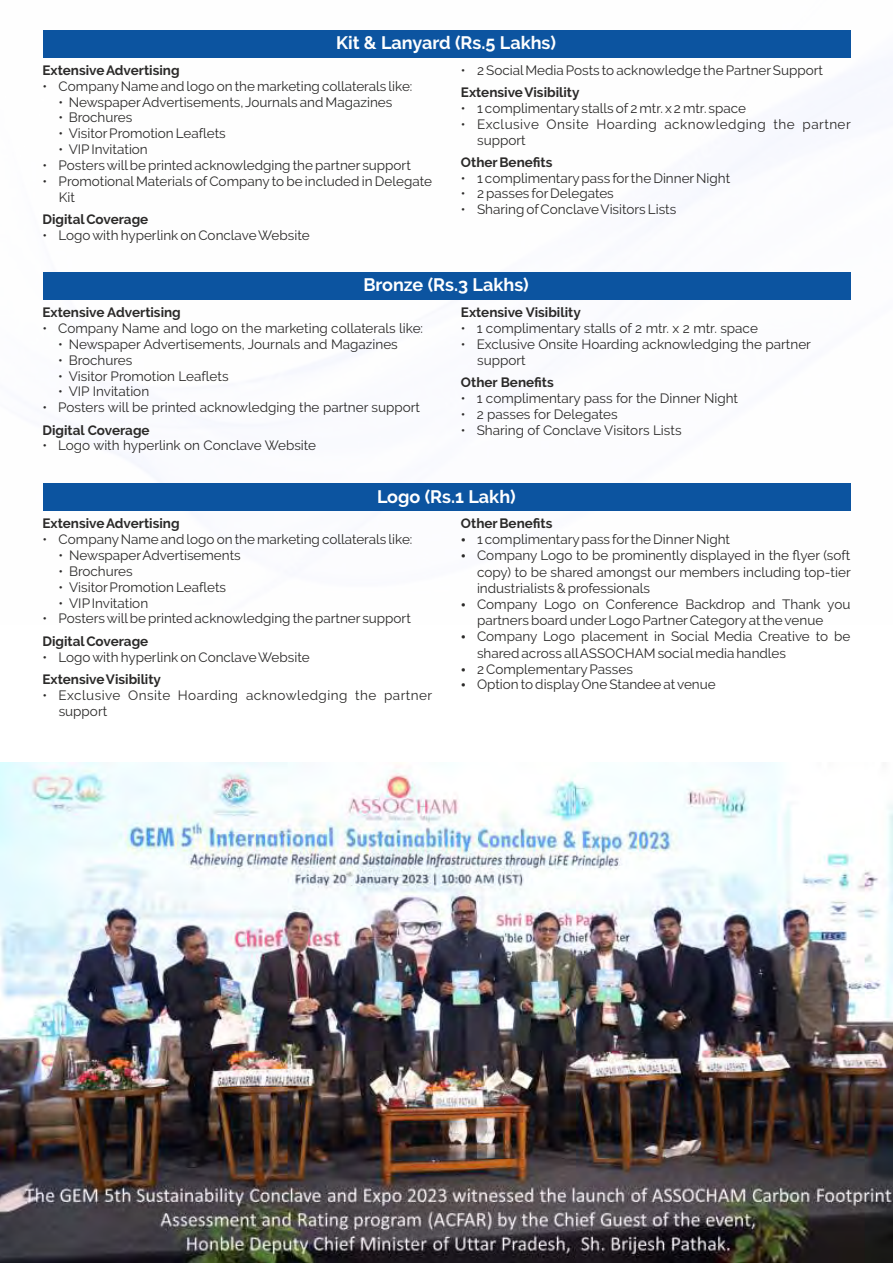
<style>
.page{position:relative;width:893px;height:1263px;background:#fff}
.page>*{position:absolute;margin:0;border:0;box-sizing:border-box;transform-origin:0 0}
.t1{font:700 18px "Raleway";color:#fff}
.t2{font:700 18px "Raleway";color:#fefefe}
.t3{font:13.5px/16.2px "Raleway";color:#2b2a29}
.t4{font:700 13.5px "Raleway";color:#2b2a29}
.t5{font:13.5px/15.9px "Raleway";letter-spacing:.035em;color:#2b2a29}
</style>
<div class="page">
<img style="left:0;top:762px;width:893px;height:501px">
<div style="left:43px;top:30px;width:807px;height:28px;background:#0c54a0"></div>
<div style="left:43px;top:272px;width:807px;height:28px;background:#0c54a0"></div>
<div style="left:43px;top:483px;width:807px;height:28px;background:#0c54a0"></div>
<h1 class="t2" style="left:336px;top:32px;width:222px">Kit &amp; Lanyard (Rs.5 Lakhs)</h1>
<p class="t4" style="left:43px;top:62px;width:139px">Extensive Advertising</p>
<p class="t3" style="left:43px;top:78px;width:371px">• Company Name and logo on the marketing collaterals like:</p>
<p class="t3" style="left:59px;top:94px;width:335px">• Newspaper Advertisements, Journals and Magazines</p>
<p class="t3" style="left:59px;top:109px;width:75px">• Brochures</p>
<p class="t3" style="left:59px;top:125px;width:169px">• Visitor Promotion Leaf ets</p>
<p class="t3" style="left:203px;top:125px;width:5px">l</p>
<p class="t3" style="left:59px;top:141px;width:91px">• Invitation</p>
<p class="t3" style="left:69px;top:141px;width:22px">VIP</p>
<p class="t3" style="left:43px;top:157px;width:370px">• Posters will be printed acknowledging the partner support</p>
<p class="t3" style="left:59px;top:173px;width:375px;text-indent:-16px">• Promotional Materials of Company to be included in Delegate<br>Kit</p>
<p class="t4" style="left:43px;top:211px;width:107px">Digital Coverage</p>
<p class="t3" style="left:43px;top:227px;width:269px">• Logo with hyperlink on Conclave Website</p>
<p class="t3" style="left:461px;top:62px;width:364px">• 2 Social Media Posts to acknowledge the Partner Support</p>
<p class="t4" style="left:461px;top:84px;width:120px">Extensive Visibility</p>
<p class="t3" style="left:461px;top:100px;width:287px">• 1 complimentary stalls of mtr. x 2 mtr. space</p>
<p class="t3" style="left:630px;top:100px;width:9px">2</p>
<p class="t5" style="left:477px;top:116px;width:375px;text-indent:-16px">• Exclusive Onsite Hoarding acknowledging the partner support</p>
<p class="t4" style="left:461px;top:154px;width:93px">Other Benefits</p>
<p class="t3" style="left:461px;top:170px;width:271px">• 1 complimentary pass for the Dinner Night</p>
<p class="t3" style="left:461px;top:186px;width:154px">• 2 passes for Delegates</p>
<p class="t3" style="left:461px;top:201px;width:217px">• Sharing of Conclave Visitors Lists</p>
<h1 class="t1" style="left:363px;top:274px;width:167px">Bronze (Rs.3 Lakhs)</h1>
<p class="t4" style="left:43px;top:304px;width:140px">Extensive Advertising</p>
<p class="t3" style="left:43px;top:320px;width:382px">• Company Name and logo on the marketing collaterals like:</p>
<p class="t3" style="left:58px;top:336px;width:341px">• Newspaper Advertisements, Journals and Magazines</p>
<p class="t3" style="left:58px;top:352px;width:76px">• Brochures</p>
<p class="t3" style="left:58px;top:368px;width:172px">• Visitor Promotion Leaf ets</p>
<p class="t3" style="left:206px;top:368px;width:5px">l</p>
<p class="t3" style="left:58px;top:384px;width:92px">• Invitation</p>
<p class="t3" style="left:69px;top:384px;width:22px">VIP</p>
<p class="t3" style="left:43px;top:399px;width:379px">• Posters will be printed acknowledging the partner support</p>
<p class="t4" style="left:43px;top:422px;width:109px">Digital Coverage</p>
<p class="t3" style="left:43px;top:437px;width:275px">• Logo with hyperlink on Conclave Website</p>
<p class="t4" style="left:461px;top:304px;width:121px">Extensive Visibility</p>
<p class="t3" style="left:461px;top:320px;width:298px">• 1 complimentary stalls of mtr. x 2 mtr. space</p>
<p class="t3" style="left:635px;top:320px;width:9px">2</p>
<p class="t3" style="left:477px;top:336px;width:335px;text-indent:-16px">• Exclusive Onsite Hoarding acknowledging the partner support</p>
<p class="t4" style="left:461px;top:374px;width:94px">Other Benefits</p>
<p class="t3" style="left:461px;top:390px;width:279px">• 1 complimentary pass for the Dinner Night</p>
<p class="t3" style="left:461px;top:406px;width:158px">• 2 passes for Delegates</p>
<p class="t3" style="left:461px;top:422px;width:222px">• Sharing of Conclave Visitors Lists</p>
<h1 class="t1" style="left:377px;top:486px;width:140px">Logo (Rs.1 Lakh)</h1>
<p class="t4" style="left:43px;top:516px;width:139px">Extensive Advertising</p>
<p class="t3" style="left:43px;top:531px;width:371px">• Company Name and logo on the marketing collaterals like:</p>
<p class="t3" style="left:59px;top:547px;width:184px">• Newspaper Advertisements</p>
<p class="t3" style="left:59px;top:563px;width:76px">• Brochures</p>
<p class="t3" style="left:59px;top:579px;width:169px">• Visitor Promotion Leaf ets</p>
<p class="t3" style="left:204px;top:579px;width:5px">l</p>
<p class="t3" style="left:59px;top:595px;width:91px">• Invitation</p>
<p class="t3" style="left:69px;top:595px;width:22px">VIP</p>
<p class="t3" style="left:43px;top:611px;width:370px">• Posters will be printed acknowledging the partner support</p>
<p class="t4" style="left:43px;top:633px;width:107px">Digital Coverage</p>
<p class="t3" style="left:43px;top:649px;width:269px">• Logo with hyperlink on Conclave Website</p>
<p class="t4" style="left:43px;top:671px;width:120px">Extensive Visibility</p>
<p class="t5" style="left:59px;top:686px;width:375px;line-height:16.5px;text-indent:-16px">• Exclusive Onsite Hoarding acknowledging the partner support</p>
<p class="t4" style="left:461px;top:516px;width:93px">Other Benefits</p>
<p class="t3" style="left:477px;top:531px;width:375px">1 complimentary pass for the Dinner Night<br>Company Logo to be prominently displayed in the flyer (soft copy) to be shared amongst our members including top-tier industrialists &amp; professionals<br>Company Logo on Conference Backdrop and Thank you partners board under Logo Partner Category at the venue Company Logo placement in Social Media Creative to be shared across all ASSOCHAM social media handles<br>2 Complementary Passes<br>Option to display One Standee at venue</p>
</div>
